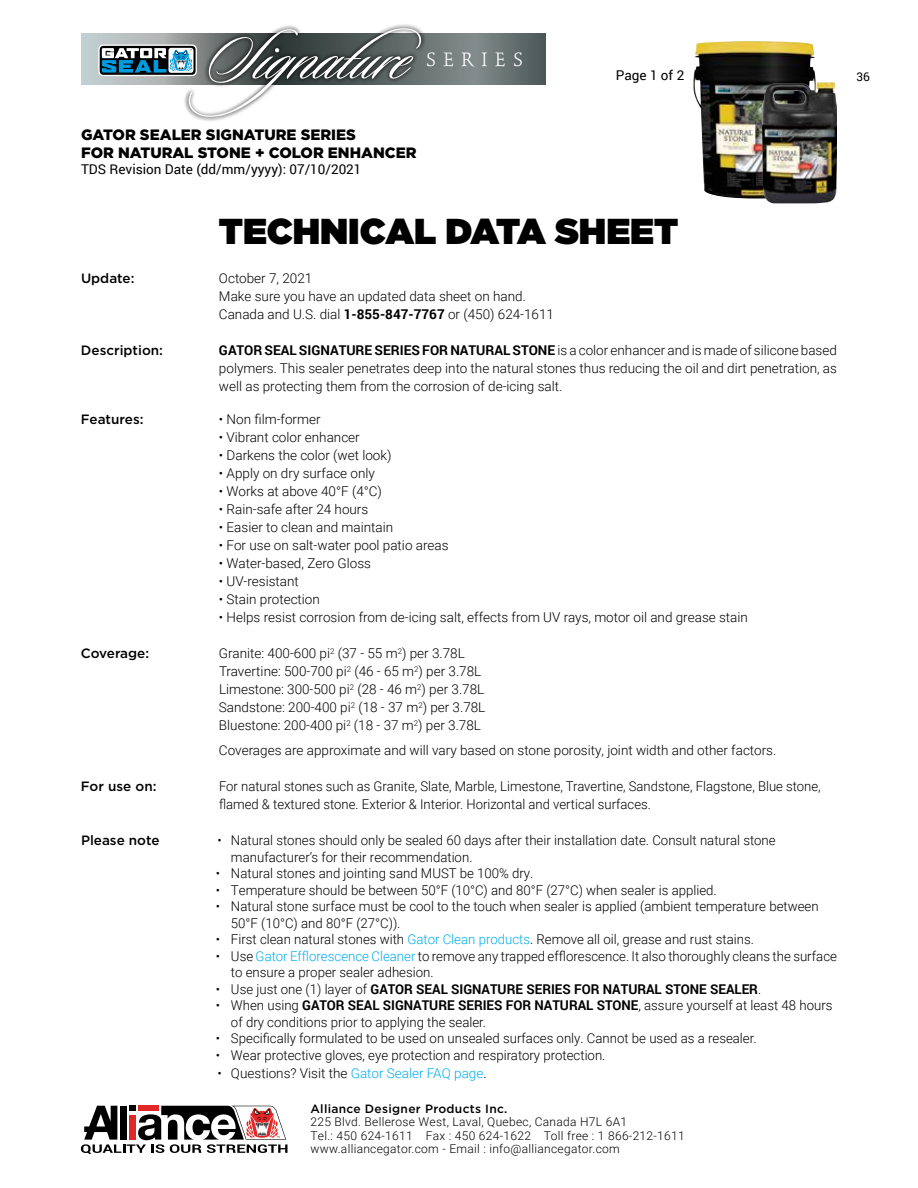
<style>
.page{position:relative;width:918px;height:1188px;background:#fff}
.page>*{position:absolute;margin:0;border:0;box-sizing:border-box;transform-origin:0 0}
.t1{font:900 36px "Gotham";color:#000}
.t2{font:19.05px "Stempel Schneidler";letter-spacing:.4em;color:#fff}
.t3{font:900 15px/18px "Gotham";color:#000}
.t4{font:300 13.5px/18px "Roboto";color:#000}
.t5{font:700 13.5px "Roboto";color:#000}
.t6{font:500 13.5px "Gotham";color:#000}
.t7{font:13.5px "Roboto";color:#000}
.t8{font:300 12px/13.2px "Roboto";letter-spacing:.025em;color:#000}
.t9{font:500 12px "Gotham";letter-spacing:.025em;color:#000}
.t10{font:12px "Roboto";color:#000}
.s1{font-weight:700}
.s2{color:#00aeef}
.s3{font-weight:300}
</style>
<div class="page">
<svg style="left:81px;top:1105px;width:206px;height:49px"></svg>
<img style="left:693px;top:41px;width:123px;height:158px">
<img style="left:762px;top:82px;width:75px;height:121px">
<svg style="left:81px;top:33px;width:464px;height:51px;background:#798383"></svg>
<svg style="left:98px;top:45px;width:99px;height:31px"></svg>
<div style="left:184px;top:23px;width:242px;height:99px;background:#000;opacity:.75"></div>
<svg style="left:102px;top:28px;width:319px;height:89px"></svg>
<h2 class="t2" style="left:426px;top:49px;width:99px">SERIES</h2>
<p class="t3" style="left:81px;top:126px;width:337px">GATOR SEALER SIGNATURE SERIES<br>FOR NATURAL STONE + COLOR ENHANCER</p>
<p class="t7" style="left:81px;top:160px;width:282px">TDS Revision Date (dd/mm/yyyy): 07/10/2021</p>
<p class="t7" style="left:616px;top:66px;width:70px">Page 1 of 2</p>
<h1 class="t1" style="left:219px;top:205px;width:461px">TECHNICAL DATA SHEET</h1>
<p class="t6" style="left:81px;top:270px;width:55px">Update:</p>
<p class="t4" style="left:219px;top:269px;width:337px">October 7, 2021<br>Make sure you have an updated data sheet on hand.<br>Canada and U.S. dial <span class="s1">1-855-847-7767</span> or (450) 624-1611</p>
<p class="t6" style="left:81px;top:342px;width:84px">Description:</p>
<p class="t4" style="left:219px;top:341px;width:619px;text-align:justify"><span class="s1">GATOR SEAL SIGNATURE SERIES FOR NATURAL STONE</span> is a color enhancer and is made of silicone based polymers. This sealer penetrates deep into the natural stones thus reducing the oil and dirt penetration, as well as protecting them from the corrosion of de-icing salt.</p>
<p class="t6" style="left:81px;top:411px;width:64px">Features:</p>
<p class="t4" style="left:219px;top:410px;width:103px">• Non film-former</p>
<p class="t4" style="left:219px;top:428px;width:142px">• Vibrant color enhancer</p>
<p class="t4" style="left:219px;top:446px;width:174px">• Darkens the color (wet look)</p>
<p class="t4" style="left:219px;top:464px;width:157px">• Apply on dry surface only</p>
<p class="t4" style="left:219px;top:482px;width:164px">• Works at above 40°F (4°C)</p>
<p class="t4" style="left:219px;top:500px;width:151px">• Rain-safe after 24 hours</p>
<p class="t4" style="left:219px;top:518px;width:176px">• Easier to clean and maintain</p>
<p class="t4" style="left:219px;top:536px;width:231px">• For use on salt-water pool patio areas</p>
<p class="t4" style="left:219px;top:554px;width:154px">• Water-based, Zero Gloss</p>
<p class="t4" style="left:219px;top:572px;width:81px">• UV-resistant</p>
<p class="t4" style="left:219px;top:590px;width:102px">• Stain protection</p>
<p class="t4" style="left:219px;top:608px;width:530px">• Helps resist corrosion from de-icing salt, effects from UV rays, motor oil and grease stain</p>
<p class="t6" style="left:81px;top:645px;width:70px">Coverage:</p>
<p class="t4" style="left:219px;top:644px;width:268px">Granite: 400-600 pi<sup>2</sup> (37 - 55 m<sup>2</sup>) per 3.78L Travertine: 500-700 pi<sup>2</sup> (46 - 65 m<sup>2</sup>) per 3.78L Limestone: 300-500 pi<sup>2</sup> (28 - 46 m<sup>2</sup>) per 3.78L Sandstone: 200-400 pi<sup>2</sup> (18 - 37 m<sup>2</sup>) per 3.78L Bluestone: 200-400 pi<sup>2</sup> (18 - 37 m<sup>2</sup>) per 3.78L</p>
<p class="t4" style="left:219px;top:741px;width:559px">Coverages are approximate and will vary based on stone porosity, joint width and other factors.</p>
<p class="t6" style="left:81px;top:778px;width:77px">For use on:</p>
<p class="t4" style="left:219px;top:777px;width:603px">For natural stones such as Granite, Slate, Marble, Limestone, Travertine, Sandstone, Flagstone, Blue stone, flamed &amp; textured stone. Exterior &amp; Interior. Horizontal and vertical surfaces.</p>
<p class="t6" style="left:81px;top:832px;width:80px">Please note</p>
<p class="t4" style="left:231px;top:832px;width:546px;line-height:16.5px;text-indent:-13px">• Natural stones should only be sealed 60 days after their installation date. Consult natural stone manufacturer’s for their recommendation.</p>
<p class="t4" style="left:216px;top:864px;width:319px">• Natural stones and jointing sand MUST be 100% dry.</p>
<p class="t4" style="left:216px;top:880px;width:502px">• Temperature should be between 50°F (10°C) and 80°F (27°C) when sealer is applied.</p>
<p class="t4" style="left:231px;top:898px;width:589px;line-height:16.5px;text-indent:-15px">• Natural stone surface must be cool to the touch when sealer is applied (ambient temperature between<br>50°F (10°C) and 80°F (27°C)).</p>
<p class="t4" style="left:216px;top:930px;width:539px">• First clean natural stones with <span class="s2">Gator Clean products</span>. Remove all oil, grease and rust stains.</p>
<p class="t4" style="left:231px;top:947px;width:607px;line-height:16.5px;text-indent:-15px">• Use <span class="s2">Gator Efflorescence Cleaner</span> to remove any trapped efflorescence. It also thoroughly cleans the surface to ensure a proper sealer adhesion.</p>
<p class="t5" style="left:216px;top:979px;width:547px"><span class="s3">• Use just one (1) layer of</span> GATOR SEAL SIGNATURE SERIES FOR NATURAL STONE SEALER<span class="s3">.</span></p>
<p class="t4" style="left:231px;top:997px;width:603px;line-height:16.5px;text-indent:-15px">• When using <span class="s1">GATOR SEAL SIGNATURE SERIES FOR NATURAL STONE</span>, assure yourself at least 48 hours of dry conditions prior to applying the sealer.</p>
<p class="t4" style="left:216px;top:1029px;width:542px">• Specifically formulated to be used on unsealed surfaces only. Cannot be used as a resealer.</p>
<p class="t4" style="left:216px;top:1045px;width:391px">• Wear protective gloves, eye protection and respiratory protection.</p>
<p class="t4" style="left:217px;top:1063px;width:271px">• Questions? Visit the <span class="s2">Gator Sealer FAQ page</span>.</p>
<p class="t9" style="left:310px;top:1101px;width:199px">Alliance Designer Products Inc.</p>
<p class="t8" style="left:310px;top:1115px;width:376px">225 Blvd. Bellerose West, Laval, Quebec, Canada H7L 6A1<br>Tel.: 450 624-1611 Fax : 450 624-1622 Toll free : 1 866-212-1611 www.alliancegator.com - Email : info@alliancegator.com</p>
<p class="t10" style="left:856px;top:68px;width:15px">36</p>
</div>
